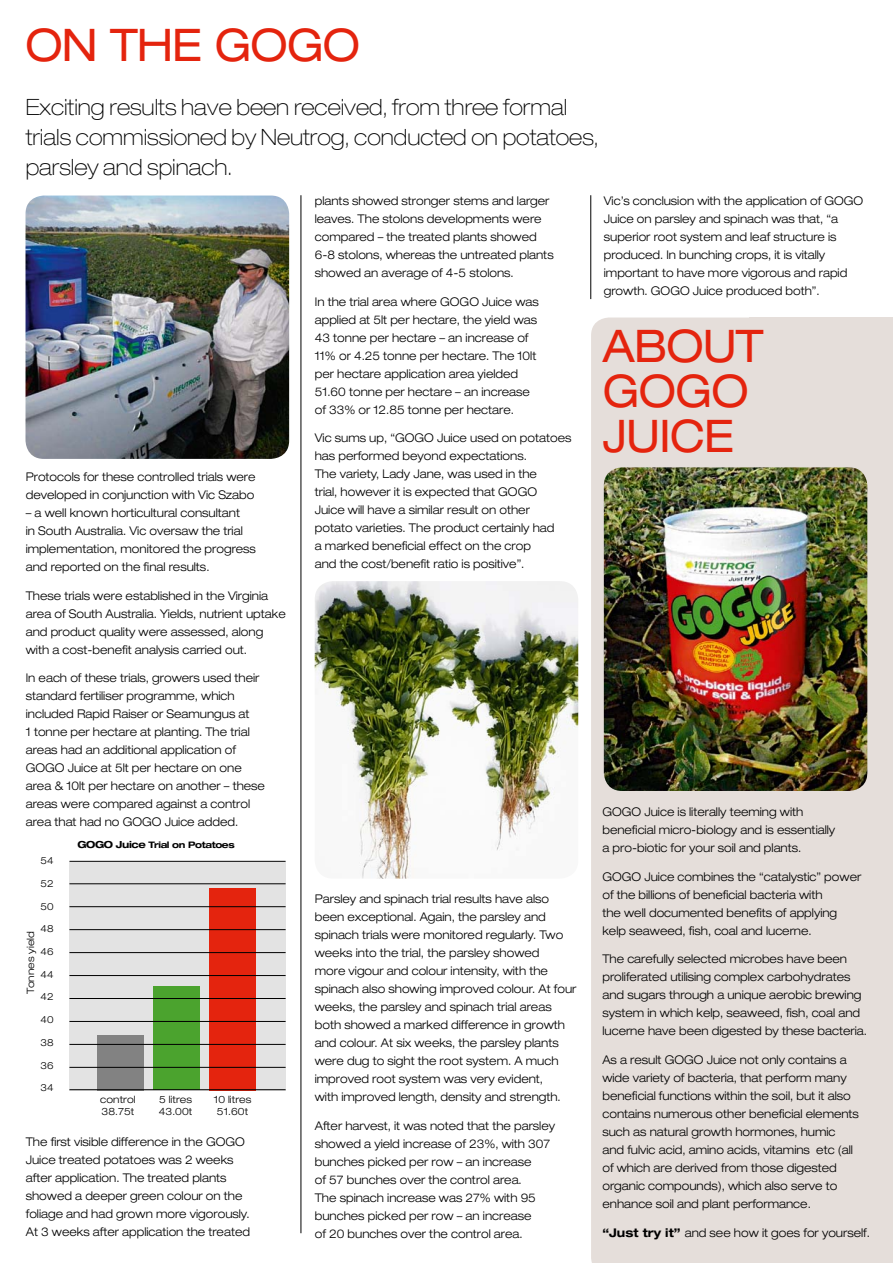
<style>
.page{position:relative;width:893px;height:1263px;background:#fff}
.page>*{position:absolute;margin:0;border:0;box-sizing:border-box;transform-origin:0 0}
.t1{font:expanded 45px/45px "Helvetica Neue LT";letter-spacing:-.02em;color:#e4240e;text-align:justify;scale:.95 1}
.t2{font:100 expanded 22.5px/30px "Helvetica Neue LT";color:#000;scale:.95 1}
.t3{font:300 expanded 12px/18px "Helvetica Neue LT";color:#000;scale:.95 1}
.t4{font:300 expanded 10.05px/11.9px "Helvetica Neue LT";letter-spacing:.005em;color:#000}
.t5{font:300 expanded 9.75px "Helvetica Neue LT";letter-spacing:.005em;color:#000}
.t6{font:700 expanded 9px "Helvetica Neue LT";letter-spacing:-.04em;color:#000}
.s1{font-size:9.75px}
.s2{font-weight:700}
</style>
<div class="page">
<div style="left:591px;top:317px;width:158px;height:946px;background:#e5deda"></div>
<div style="left:749px;top:317px;width:144px;height:946px;background:#e5deda"></div>
<hr style="left:301px;top:195px;width:1px;height:1038px;background:#000">
<hr style="left:590px;top:195px;width:1px;height:104px;background:#000">
<img style="left:604px;top:467px;width:263px;height:324px">
<img style="left:315px;top:581px;width:263px;height:297px">
<img style="left:26px;top:196px;width:263px;height:263px">
<div style="left:69px;top:862px;width:217px;height:228px;background:#e3e3e3"></div>
<div style="left:209px;top:888px;width:47px;height:202px;background:#e4240e"></div>
<div style="left:153px;top:987px;width:47px;height:103px;background:#4ba32e"></div>
<div style="left:97px;top:1035px;width:47px;height:55px;background:#828282"></div>
<hr style="left:69px;top:906px;width:217px;height:1px;background:#000">
<hr style="left:69px;top:883px;width:217px;height:1px;background:#000">
<hr style="left:69px;top:861px;width:217px;height:1px;background:#000">
<hr style="left:69px;top:1089px;width:217px;height:1px;background:#000">
<hr style="left:69px;top:929px;width:217px;height:1px;background:#000">
<hr style="left:69px;top:952px;width:217px;height:1px;background:#000">
<hr style="left:69px;top:975px;width:217px;height:1px;background:#000">
<hr style="left:69px;top:998px;width:217px;height:1px;background:#000">
<hr style="left:69px;top:1021px;width:217px;height:1px;background:#000">
<hr style="left:69px;top:1044px;width:217px;height:1px;background:#000">
<hr style="left:69px;top:1067px;width:217px;height:1px;background:#000">
<h1 class="t1" style="left:26px;top:21px;width:354px">ON THE GOGO</h1>
<h2 class="t2" style="left:26px;top:92px;width:604px">Exciting results have been received, from three formal trials commissioned by Neutrog, conducted on potatoes, parsley and spinach.</h2>
<p class="t3" style="left:26px;top:468px;width:243px">Protocols for these controlled trials were developed in conjunction with Vic Szabo</p>
<p class="t3" style="left:26px;top:504px;width:244px">– a well known horticultural consultant<br>in South Australia. Vic oversaw the trial implementation, monitored the progress and reported on the final results.</p>
<p class="t3" style="left:26px;top:586px;width:275px">These trials were established in the Virginia area of South Australia. Yields, nutrient uptake and product quality were assessed, along with a cost-benefit analysis carried out.</p>
<p class="t3" style="left:26px;top:669px;width:248px">In each of these trials, growers used their standard fertiliser programme, which included Rapid Raiser or Seamungus at<br>1 tonne per hectare at planting. The trial areas had an additional application of<br>GOGO</p>
<p class="t3" style="left:26px;top:759px;width:253px;text-indent:42px">Juice at 5lt per hectare on one area &amp; 10lt per hectare on another – these areas were compared against a control area that had no GOGO</p>
<p class="t3" style="left:165px;top:813px;width:79px">Juice added.</p>
<p class="t5" style="left:40px;top:855px;width:15px">54</p>
<p class="t5" style="left:40px;top:877px;width:15px">52</p>
<p class="t5" style="left:40px;top:900px;width:15px">50</p>
<p class="t5" style="left:40px;top:923px;width:15px">48</p>
<p class="t5" style="left:40px;top:946px;width:15px">46</p>
<p class="t5" style="left:40px;top:968px;width:15px">44</p>
<p class="t5" style="left:40px;top:991px;width:15px">42</p>
<p class="t5" style="left:40px;top:1014px;width:15px">40</p>
<p class="t5" style="left:40px;top:1036px;width:15px">38</p>
<p class="t5" style="left:40px;top:1059px;width:15px">36</p>
<p class="t5" style="left:40px;top:1082px;width:15px">34</p>
<p class="t4" style="left:24px;top:994px;width:65px;rotate:-90deg">Tonnes yield</p>
<p class="t6" style="left:77px;top:839px;width:159px"><span class="s1">GOGO Juice</span> Trial on Potatoes</p>
<p class="t4" style="left:100px;top:1093px;width:37px">control<br>38.75t</p>
<p class="t4" style="left:159px;top:1093px;width:35px">5 litres<br>43.00t</p>
<p class="t4" style="left:214px;top:1093px;width:39px;text-align:center">10 litres<br>51.60t</p>
<p class="t3" style="left:26px;top:1132px;width:238px">The first visible difference in the GOGO<br>Juice treated potatoes was 2 weeks after application. The treated plants showed a deeper green colour on the foliage and had grown more vigorously.<br>At 3 weeks after application the treated</p>
<p class="t3" style="left:315px;top:191px;width:253px">plants showed stronger stems and larger leaves. The stolons developments were compared – the treated plants showed 6-8 stolons, whereas the untreated plants showed an average of 4-5 stolons.</p>
<p class="t3" style="left:315px;top:292px;width:143px">In the trial area where GOGO</p>
<p class="t3" style="left:315px;top:292px;width:237px;text-indent:167px">Juice was applied at 5lt per hectare, the yield was<br>43 tonne per hectare – an increase of<br>11% or 4.25 tonne per hectare. The 10lt per hectare application area yielded<br>51.60 tonne per hectare – an increase of 33% or 12.85 tonne per hectare.</p>
<p class="t3" style="left:315px;top:429px;width:96px">Vic sums up, “GOGO</p>
<p class="t3" style="left:315px;top:429px;width:272px;text-indent:122px">Juice used on potatoes has performed beyond expectations.<br>The variety, Lady Jane, was used in the<br>trial, however it is expected that GOGO<br>Juice will have a similar result on other<br>potato varieties. The product certainly had<br>a marked beneficial effect on the crop<br>and the cost/benefit ratio is positive”.</p>
<p class="t3" style="left:604px;top:191px;width:258px">Vic’s conclusion with the application of GOGO Juice on parsley and spinach was that, “a superior root system and leaf structure is produced. In bunching crops, it is vitally important to have more vigorous and rapid growth. GOGO</p>
<p class="t3" style="left:693px;top:281px;width:135px">Juice produced both”.</p>
<h1 class="t1" style="left:602px;top:323px;width:159px">ABOUT GOGO JUICE</h1>
<p class="t3" style="left:315px;top:889px;width:277px">Parsley and spinach trial results have also been exceptional. Again, the parsley and spinach trials were monitored regularly. Two weeks into the trial, the parsley showed<br>more vigour and colour intensity, with the spinach also showing improved colour. At four weeks, the parsley and spinach trial areas both showed a marked difference in growth and colour. At six weeks, the parsley plants were dug to sight the root system. A much improved root system was very evident,<br>with improved length, density and strength.</p>
<p class="t3" style="left:315px;top:1116px;width:254px">After harvest, it was noted that the parsley showed a yield increase of 23%, with 307 bunches picked per row – an increase<br>of 57 bunches over the control area.<br>The spinach increase was 27% with 95 bunches picked per row – an increase<br>of 20 bunches over the control area.</p>
<p class="t3" style="left:602px;top:803px;width:11px">GOGO</p>
<p class="t3" style="left:602px;top:803px;width:247px;text-indent:42px">Juice is literally teeming with beneficial micro-biology and is essentially a pro-biotic for your soil and plants.</p>
<p class="t3" style="left:602px;top:867px;width:11px">GOGO</p>
<p class="t3" style="left:602px;top:867px;width:274px;text-indent:42px">Juice combines the “catalystic” power of the billions of beneficial bacteria with<br>the well documented benefits of applying kelp seaweed, fish, coal and lucerne.</p>
<p class="t3" style="left:602px;top:950px;width:280px">The carefully selected microbes have been proliferated utilising complex carbohydrates and sugars through a unique aerobic brewing system in which kelp, seaweed, fish, coal and lucerne have been digested by these bacteria.</p>
<p class="t3" style="left:602px;top:1051px;width:77px">As a result GOGO</p>
<p class="t3" style="left:602px;top:1051px;width:272px;text-indent:104px">Juice not only contains a wide variety of bacteria, that perform many beneficial functions within the soil, but it also contains numerous other beneficial elements such as natural growth hormones, humic and fulvic acid, amino acids, vitamins etc (all of which are derived from those digested organic compounds), which also serve to enhance soil and plant performance.</p>
<p class="t3" style="left:602px;top:1223px;width:283px"><span class="s2">“Just try it”</span> and see how it goes for yourself.</p>
</div>
